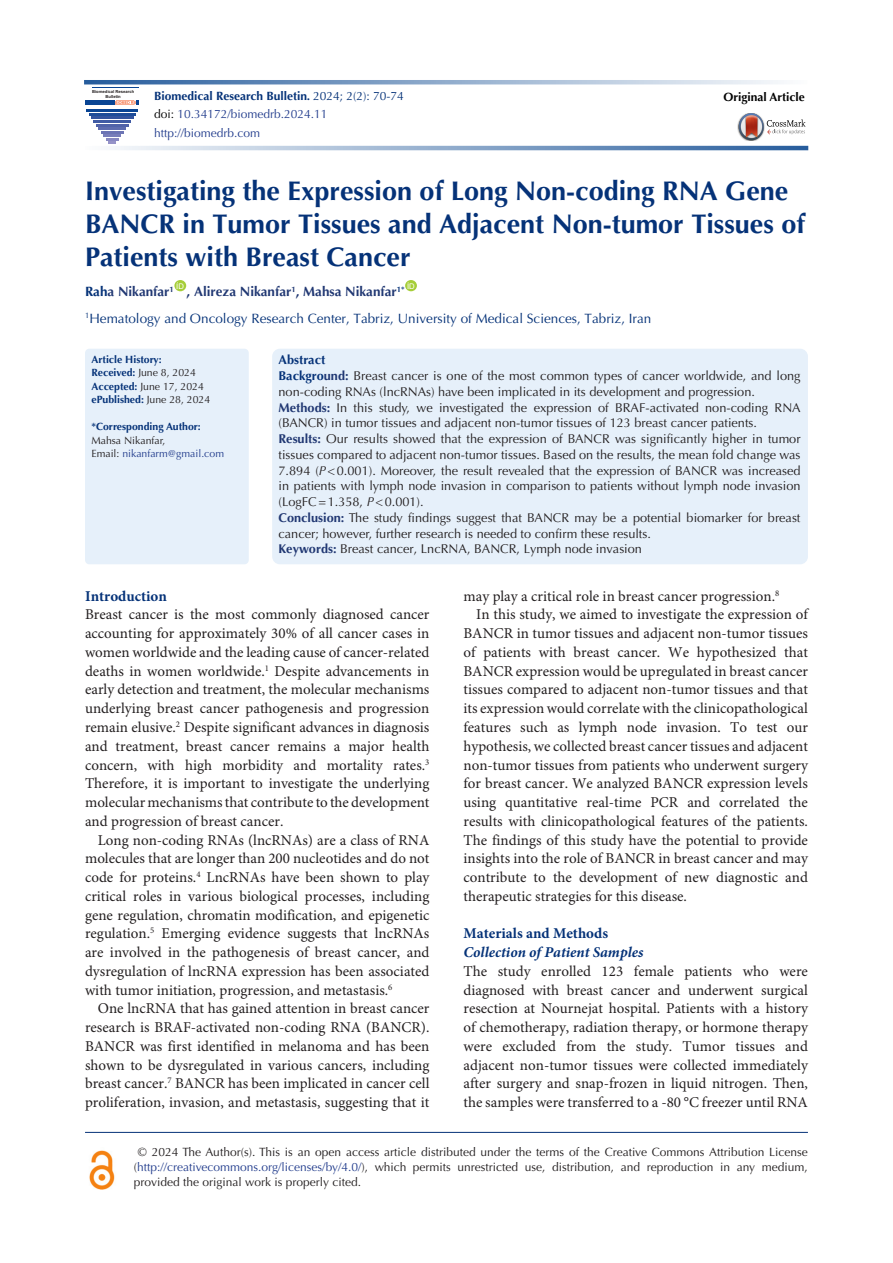
<style>
.page{position:relative;width:893px;height:1263px;background:#fff}
.page>*{position:absolute;margin:0;border:0;box-sizing:border-box;transform-origin:0 0}
.t1{font:700 27px/33px "Optima LT Std";color:#053278}
.t2{font:15px/18.8px "Minion Pro";color:#231f20;text-align:justify}
.heading_1{font:700 15px "Minion Pro";color:#053278}
.heading_1-2{font:italic 700 15px "Minion Pro";color:#053278}
.t3{font:13.5px "Optima LT Std";color:#053278}
.t4{font:700 13.5px "Optima LT Std";color:#213873}
.t5{font:12.75px/15.8px "Optima LT Std";color:#231f20}
.t6{font:700 12.75px "Optima LT Std";color:#053278}
.corresponding{font:12px/15px "Optima LT Std";color:#231f20;text-align:justify}
.t7{font:12px "Optima LT Std";color:#253f8e}
.t8{font:700 12px "Optima LT Std";color:#053278}
.t9{font:700 12px "Optima LT Std";color:#000}
.t10{font:700 10.5px "Optima LT Std";color:#053278}
.t11{font:10.5px "Optima LT Std";color:#231f20}
.t12{font:10.5px "Optima LT Std";color:#253f8e}
.t13{font:7.8px "Arial";color:#fff}
.t14{font:700 4.2px/4.7px "Arial";color:#231f20;text-align:center}
.s1{font-style:italic}
.s2{font-weight:400}
.s3{color:#000}
.s4{color:#053278}
.s5{font-weight:700;color:#053278}
.s6{font-weight:400;color:#231f20}
.s7{color:#231f20}
.s8{font-weight:700;color:#213873}
.s9{color:#253f8e}
</style>
<div class="page">
<hr style="left:85px;top:1132px;width:723px;height:1px;background:#053278">
<div style="left:174px;top:280px;width:12px;height:11px;background:#a6ce39;border-radius:50%"></div>
<div style="left:405px;top:280px;width:12px;height:11px;background:#a6ce39;border-radius:50%"></div>
<img style="left:737px;top:121px;width:2px;height:13px">
<svg style="left:739px;top:113px;width:66px;height:27px"></svg>
<svg style="left:84px;top:80px;width:697px;height:4px;background:#8da9ca"></svg>
<svg style="left:112px;top:146px;width:696px;height:4px;background:#8da9ca"></svg>
<img style="left:89px;top:1150px;width:26px;height:40px">
<svg style="left:85px;top:87px;width:54px;height:57px"></svg>
<div style="left:85px;top:349px;width:164px;height:215px;background:#e6f0fa;border-radius:4px"></div>
<div style="left:272px;top:349px;width:536px;height:215px;background:#e6f0fa;border-radius:8px"></div>
<p class="t14" style="left:92px;top:89px;width:44px">Biomedical Research<br>Bulletin</p>
<p class="t8" style="left:154px;top:89px;width:251px">Biomedical Research Bulletin<span class="s1">.</span> <span class="s2">2024; 2(2): 70-74</span></p>
<p class="t9" style="left:723px;top:90px;width:83px">Original Article</p>
<p class="t7" style="left:154px;top:107px;width:175px"><span class="s3">doi:</span> 10.34172/biomedrb.2024.11</p>
<p class="t7" style="left:154px;top:126px;width:108px">http://biomedrb.com</p>
<p class="t1" style="left:85px;top:174px;width:721px">Investigating the Expression of Long Non-coding RNA Gene<br>BANCR in Tumor Tissues and Adjacent Non-tumor Tissues of<br>Patients with Breast Cancer</p>
<p class="t4" style="left:85px;top:284px;width:90px"><span class="s4">Rah</span>a Nikanfar<sup>1</sup></p>
<p class="t13" style="left:407px;top:281px;width:9px">ID</p>
<p class="t3" style="left:85px;top:310px;width:568px"><sup>1</sup>Hematology and Oncology Research Center, Tabriz, University of Medical Sciences, Tabriz, Iran</p>
<p class="t13" style="left:176px;top:281px;width:9px">ID</p>
<p class="t4" style="left:187px;top:284px;width:220px">, Alireza Nikanfar<sup>1</sup>, Mahsa Nikanfar<sup>1*</sup></p>
<p class="t10" style="left:91px;top:353px;width:72px">Article History:</p>
<p class="t11" style="left:91px;top:367px;width:106px"><span class="s5">Received:</span> June 8, 2024</p>
<p class="t11" style="left:91px;top:380px;width:114px"><span class="s5">Accepted:</span> June 17, 2024</p>
<p class="t10" style="left:91px;top:394px;width:120px">ePublished: <span class="s6">June 28, 2024</span></p>
<p class="t10" style="left:91px;top:421px;width:111px">*Corresponding Author:</p>
<p class="t11" style="left:91px;top:434px;width:75px">Mahsa Nikanfar,</p>
<p class="t12" style="left:91px;top:448px;width:134px"><span class="s7">Email:</span> nikanfarm@gmail.com</p>
<p class="t6" style="left:279px;top:353px;width:48px">Abstract</p>
<p class="t5" style="left:279px;top:368px;width:524px"><span class="s5">Backgro</span><span class="s8">und:</span> Breast cancer is one of the most common types of cancer worldwide, and long non-coding RNAs (lncRNAs) have been implicated in its development and progression.</p>
<p class="t5" style="left:279px;top:400px;width:523px"><span class="s8">Methods:</span> In this study, we investigated the expression of BRAF-activated non-coding RNA (BANCR) in tumor tissues and adjacent non-tumor tissues of 123 breast cancer patients.</p>
<p class="t5" style="left:279px;top:431px;width:524px;text-align:justify"><span class="s8">Results:</span> Our results showed that the expression of BANCR was significantly higher in tumor tissues compared to adjacent non-tumor tissues. Based on the results, the mean fold change was 7.894 (<span class="s1">P</span>&lt;0.001). Moreover, the result revealed that the expression of BANCR was increased in patients with lymph node invasion in comparison to patients without lymph node invasion (LogFC=1.358, <span class="s1">P</span>&lt;0.001).</p>
<p class="t5" style="left:279px;top:510px;width:523px"><span class="s8">Conclusion:</span> The study findings suggest that BANCR may be a potential biomarker for breast cancer; however, further research is needed to confirm these results.</p>
<p class="t5" style="left:279px;top:541px;width:365px"><span class="s8">Keywords:</span> Breast cancer, LncRNA, BANCR, Lymph node invasion</p>
<p class="heading_1" style="left:85px;top:585px;width:83px">Introduction</p>
<p class="t2" style="left:85px;top:606px;width:346px">Breast cancer is the most commonly diagnosed cancer accounting for approximately 30% of all cancer cases in women worldwide and the leading cause of cancer-related deaths in women worldwide.<sup>1</sup> Despite advancements in early detection and treatment, the molecular mechanisms underlying breast cancer pathogenesis and progression remain elusive.<sup>2</sup> Despite significant advances in diagnosis and treatment, breast cancer remains a major health concern, with high morbidity and mortality rates.<sup>3<br></sup>Therefore, it is important to investigate the underlying molecular mechanisms that contribute to the development and progression of breast cancer.</p>
<p class="t2" style="left:85px;top:831px;width:346px;text-indent:13px">Long non-coding RNAs (lncRNAs) are a class of RNA molecules that are longer than 200 nucleotides and do not code for proteins.<sup>4</sup> LncRNAs have been shown to play critical roles in various biological processes, including gene regulation, chromatin modification, and epigenetic regulation.<sup>5</sup> Emerging evidence suggests that lncRNAs are involved in the pathogenesis of breast cancer, and dysregulation of lncRNA expression has been associated with tumor initiation, progression, and metastasis.<sup>6</sup></p>
<p class="t2" style="left:85px;top:1000px;width:346px;text-indent:13px">One lncRNA that has gained attention in breast cancer research is BRAF-activated non-coding RNA (BANCR).<br>BANCR was first identified in melanoma and has been shown to be dysregulated in various cancers, including breast cancer.<sup>7</sup> BANCR has been implicated in cancer cell proliferation, invasion, and metastasis, suggesting that it</p>
<p class="t2" style="left:463px;top:587px;width:317px">may play a critical role in breast cancer progression.<sup>8</sup></p>
<p class="t2" style="left:463px;top:606px;width:346px;text-indent:13px">In this study, we aimed to investigate the expression of BANCR in tumor tissues and adjacent non-tumor tissues of patients with breast cancer. We hypothesized that BANCR expression would be upregulated in breast cancer tissues compared to adjacent non-tumor tissues and that its expression would correlate with the clinicopathological features such as lymph node invasion. To test our hypothesis, we collected breast cancer tissues and adjacent non-tumor tissues from patients who underwent surgery for breast cancer. We analyzed BANCR expression levels using quantitative real-time PCR and correlated the results with clinicopathological features of the patients.<br>The findings of this study have the potential to provide insights into the role of BANCR in breast cancer and may contribute to the development of new diagnostic and therapeutic strategies for this disease.</p>
<p class="heading_1" style="left:463px;top:923px;width:146px">Materials and Methods</p>
<p class="heading_1-2" style="left:463px;top:941px;width:181px">Collection of Patient Samples</p>
<p class="t2" style="left:463px;top:962px;width:346px">The study enrolled 123 female patients who were diagnosed with breast cancer and underwent surgical resection at Nournejat hospital. Patients with a history of chemotherapy, radiation therapy, or hormone therapy were excluded from the study. Tumor tissues and adjacent non-tumor tissues were collected immediately after surgery and snap-frozen in liquid nitrogen. Then, the samples were transferred to a -80 °C freezer until RNA</p>
<p class="corresponding" style="left:134px;top:1144px;width:675px;text-indent:4px">© 2024 The Author(s). This is an open access article distributed under the terms of the Creative Commons Attribution License (<span class="s9">http://creativecommons.org/licenses/by/4.0/</span>), which permits unrestricted use, distribution, and reproduction in any medium, provided the original work is properly cited.</p>
</div>
